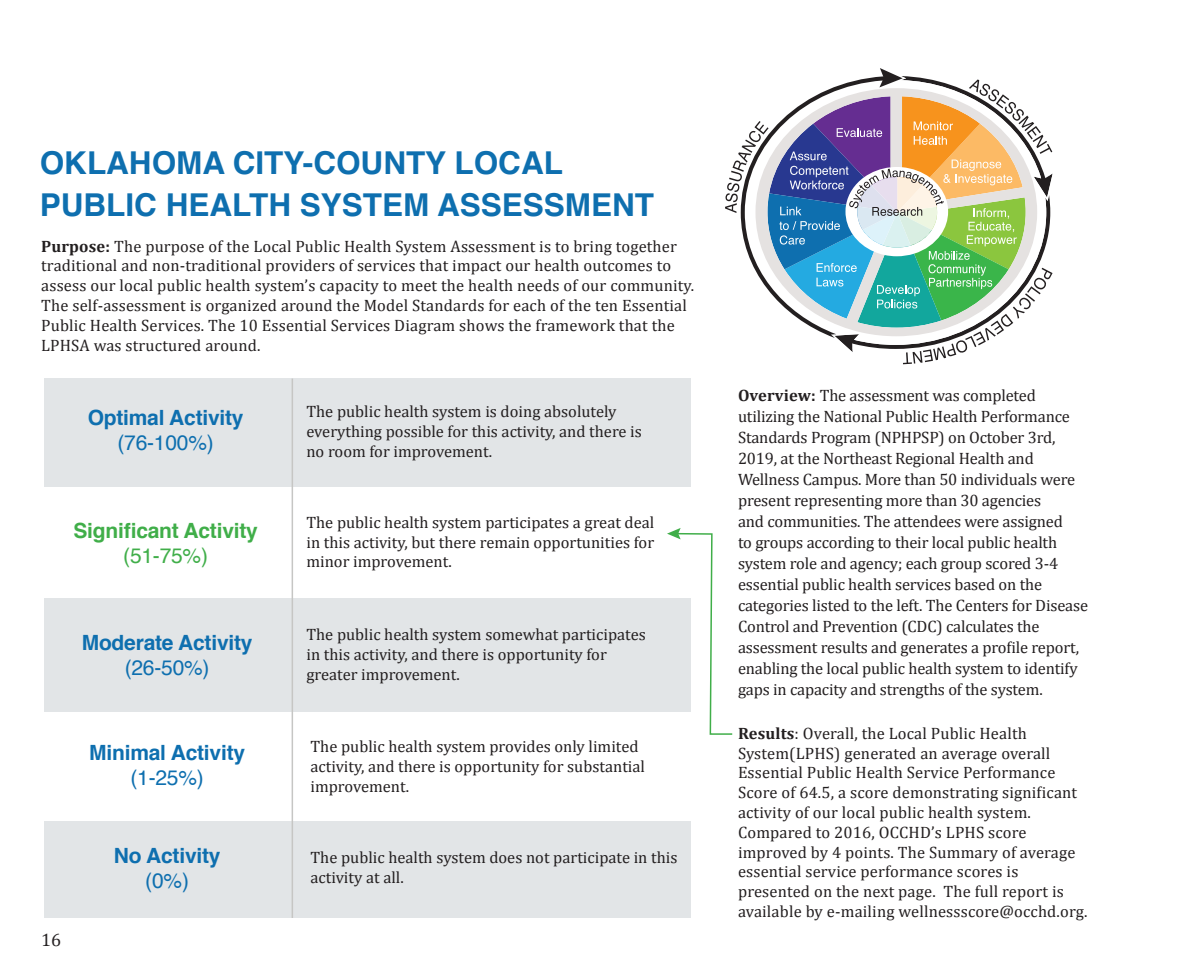
<style>
.page{position:relative;width:1188px;height:972px;background:#fff}
.page>*{position:absolute;margin:0;border:0;box-sizing:border-box;transform-origin:0 0}
.Main_Header_-_Bold{font:700 31.5px/42px "Helvetica";color:#0e6faf}
.Body_Text_-_Regular{font:700 21px/25.2px "Helvetica";letter-spacing:-.01em;color:#0e6faf;text-align:center}
.Body_Text_-_Regular-2{font:700 21px/25.2px "Helvetica";letter-spacing:-.01em;color:#40ae49;text-align:center}
.t1{font:18px "Cambria";color:#231f20}
.Body_Text_-_Regular-3{font:16.5px/19.8px "Cambria";color:#231f20}
.s1{font-weight:700}
.s2{font-weight:400}
</style>
<div class="page">
<div style="left:44px;top:598px;width:647px;height:113px;background:#e2e5e7"></div>
<div style="left:44px;top:379px;width:647px;height:108px;background:#e2e5e7"></div>
<div style="left:44px;top:822px;width:647px;height:96px;background:#e2e5e7"></div>
<hr style="left:292px;top:379px;width:1px;height:539px;background:#c6c6c4">
<svg style="left:725px;top:68px;width:328px;height:296px"></svg>
<svg style="left:667px;top:528px;width:66px;height:207px"></svg>
<p class="Main_Header_-_Bold" style="left:40px;top:142px;width:616px">OKLAHOMA CITY-COUNTY LOCAL<br>PUBLIC HEALTH SYSTEM ASSESSMENT</p>
<p class="Body_Text_-_Regular-3" style="left:41px;top:236px;width:654px"><span class="s1">Purpose:</span> The purpose of the Local Public Health System Assessment is to bring together traditional and non-traditional providers of services that impact our health outcomes to assess our local public health system’s capacity to meet the health needs of our community.<br>The self-assessment is organized around the Model Standards for each of the ten Essential Public Health Services. The 10 Essential Services Diagram shows the framework that the LPHSA was structured around.</p>
<p class="Body_Text_-_Regular" style="left:88px;top:405px;width:157px">Optimal Activity <span class="s2">(76-100%)</span></p>
<p class="Body_Text_-_Regular-3" style="left:306px;top:402px;width:337px">The public health system is doing absolutely everything possible for this activity, and there is no room for improvement.</p>
<p class="Body_Text_-_Regular-2" style="left:73px;top:518px;width:186px">Significant Activity <span class="s2">(51-75%)</span></p>
<p class="Body_Text_-_Regular" style="left:82px;top:630px;width:172px">Moderate Activity <span class="s2">(26-50%)</span></p>
<p class="t1" style="left:41px;top:929px;width:21px">16</p>
<p class="Body_Text_-_Regular" style="left:89px;top:740px;width:157px">Minimal Activity <span class="s2">(1-25%)</span></p>
<p class="Body_Text_-_Regular" style="left:114px;top:843px;width:108px">No Activity <span class="s2">(0%)</span></p>
<p class="Body_Text_-_Regular-3" style="left:306px;top:512px;width:349px;text-align:justify">The public health system participates a great deal in this activity, but there remain opportunities for minor improvement.</p>
<p class="Body_Text_-_Regular-3" style="left:306px;top:625px;width:341px">The public health system somewhat participates in this activity, and there is opportunity for greater improvement.</p>
<p class="Body_Text_-_Regular-3" style="left:310px;top:736px;width:336px">The public health system provides only limited activity, and there is opportunity for substantial improvement.</p>
<p class="Body_Text_-_Regular-3" style="left:310px;top:847px;width:369px">The public health system does not participate in this activity at all.</p>
<p class="Body_Text_-_Regular-3" style="left:738px;top:385px;width:352px;line-height:21px"><span class="s1">Overview:</span> The assessment was completed utilizing the National Public Health Performance Standards Program (NPHPSP) on October 3rd, 2019, at the Northeast Regional Health and Wellness Campus. More than 50 individuals were present representing more than 30 agencies<br>and communities. The attendees were assigned<br>to groups according to their local public health system role and agency; each group scored 3-4 essential public health services based on the categories listed to the left. The Centers for Disease Control and Prevention (CDC) calculates the assessment results and generates a profile report, enabling the local public health system to identify gaps in capacity and strengths of the system.</p>
<p class="Body_Text_-_Regular-3" style="left:738px;top:723px;width:351px"><span class="s1">Results</span>: Overall, the Local Public Health System(LPHS) generated an average overall Essential Public Health Service Performance Score of 64.5, a score demonstrating significant activity of our local public health system.<br>Compared to 2016, OCCHD’s LPHS score improved by 4 points. The Summary of average essential service performance scores is presented on the next page. The full report is available by e-mailing wellnessscore@occhd.org.</p>
</div>
